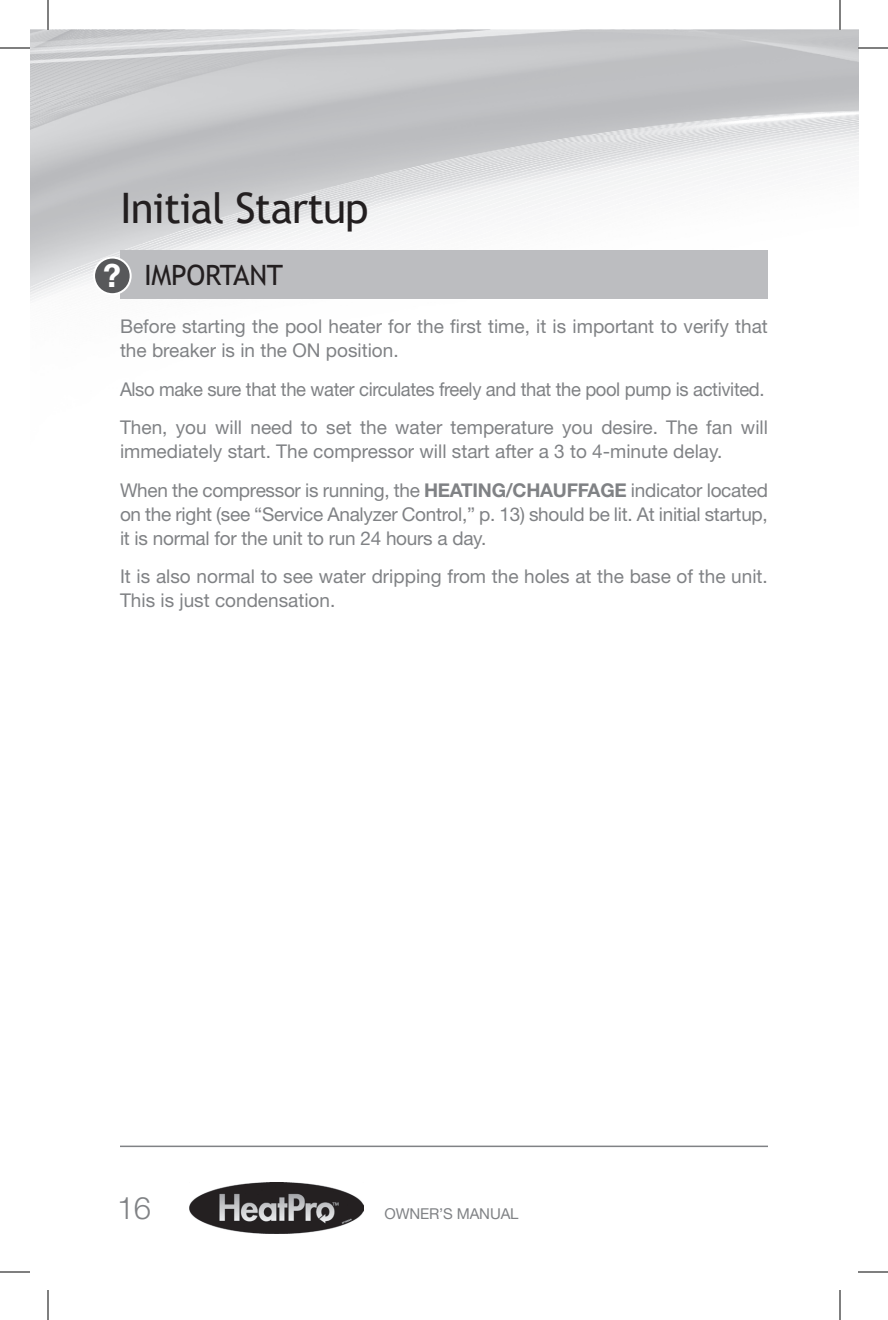
<style>
.page{position:relative;width:888px;height:1320px;background:#fff}
.page>*{position:absolute;margin:0;border:0;box-sizing:border-box;transform-origin:0 0}
.t1{font:42px "Trebuchet MS";letter-spacing:-.02em;color:#231f20}
.t2{font:300 31px "Helvetica Neue";color:#808285}
.t3{font:28px "Trebuchet MS";letter-spacing:-.01em;color:#231f20}
.t4{font:19px/24px "Helvetica Neue";color:#808285}
.t5{font:19px/38.4px "Helvetica Neue";letter-spacing:-.02em;color:#808285}
.t6{font:15px "Helvetica Neue";letter-spacing:-.01em;color:#808285}
.s1{font-family:"Helvetica Neue";font-weight:700;font-size:32px;color:#fff}
.s2{font-weight:700}
</style>
<div class="page">
<hr style="left:120px;top:1146px;width:648px;height:1px;background:#808285">
<img style="left:30px;top:30px;width:828px;height:271px">
<div style="left:120px;top:250px;width:648px;height:49px;background:#bcbdc0"></div>
<div style="left:94px;top:258px;width:37px;height:36px;background:#57585a;border-radius:50%"></div>
<div style="left:93px;top:257px;width:39px;height:38px;border:2px solid #fff;border-radius:50%"></div>
<img style="left:189px;top:1182px;width:175px;height:52px">
<hr style="left:0;top:48px;width:30px;height:1px;background:#000">
<hr style="left:858px;top:48px;width:30px;height:1px;background:#000">
<hr style="left:0;top:1272px;width:30px;height:1px;background:#000">
<hr style="left:858px;top:1272px;width:30px;height:1px;background:#000">
<hr style="left:48px;top:0;width:1px;height:30px;background:#000">
<hr style="left:48px;top:1290px;width:1px;height:30px;background:#000">
<hr style="left:840px;top:0;width:1px;height:30px;background:#000">
<hr style="left:840px;top:1290px;width:1px;height:30px;background:#000">
<h1 class="t1" style="left:120px;top:184px;width:250px">Initial Startup</h1>
<h3 class="t3" style="left:103px;top:259px;width:182px"><span class="s1">?</span> IMPORTANT</h3>
<p class="t4" style="left:120px;top:314px;width:649px">Before starting the pool heater for the first time, it is important to verify that the breaker is in the ON position.</p>
<p class="t5" style="left:120px;top:370px;width:650px">Also make sure that the water circulates freely and that the pool pump is activited.<br>Then, you will need to set the water temperature you desire. The fan will</p>
<p class="t4" style="left:120px;top:432px;width:650px;line-height:38.4px">immediately start. The compressor will start after a 3 to 4-minute delay.<br>When the compressor is running, the <span class="s2">HEATING/CHAUFFAGE</span> indicator located</p>
<p class="t4" style="left:120px;top:502px;width:649px">on the right (see “Service Analyzer Control,” p. 13) should be lit. At initial startup, it is normal for the unit to run 24 hours a day.</p>
<p class="t4" style="left:120px;top:564px;width:649px">It is also normal to see water dripping from the holes at the base of the unit.<br>This is just condensation.</p>
<h2 class="t2" style="left:117px;top:1189px;width:36px">16</h2>
<p class="t6" style="left:384px;top:1204px;width:136px">OWNER’S MANUAL</p>
</div>
